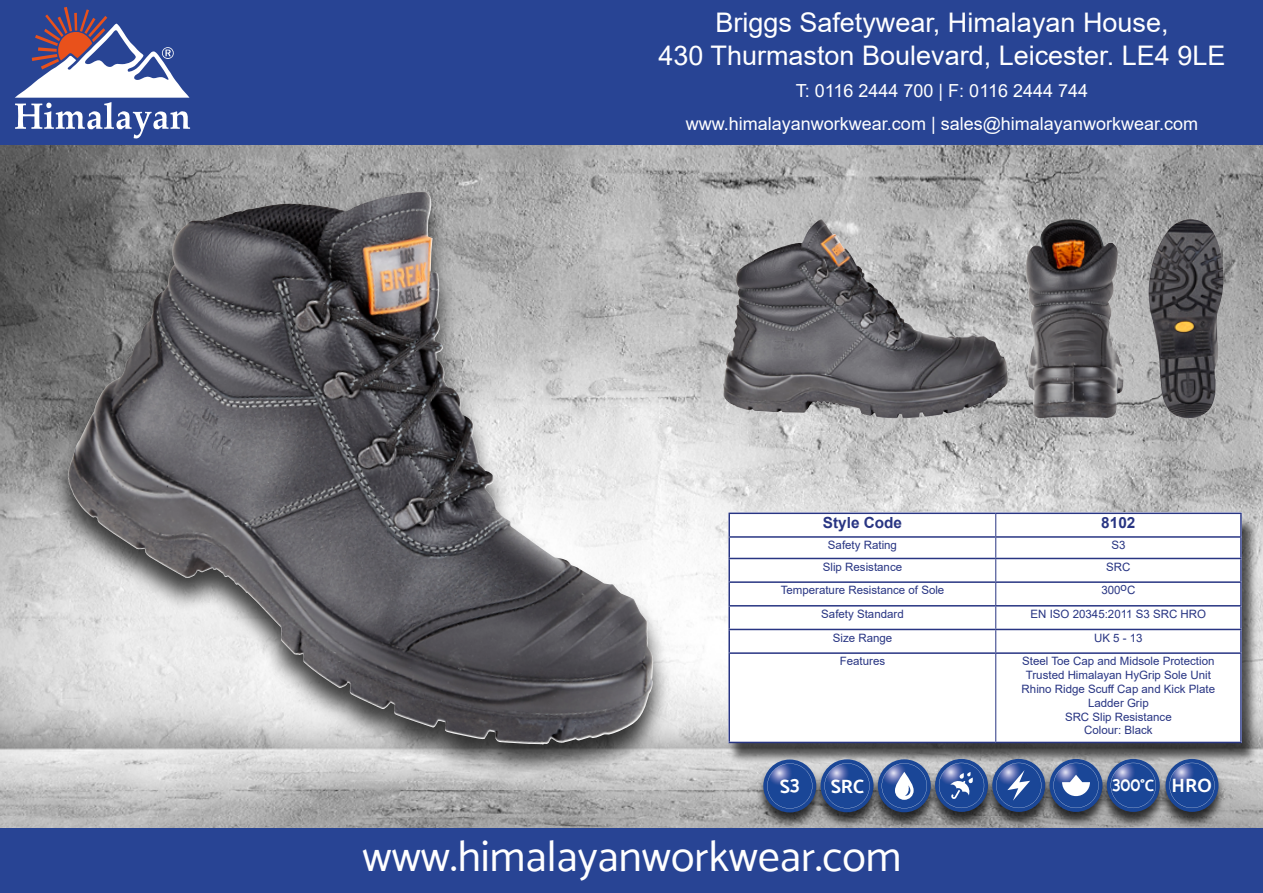
<style>
.page{position:relative;width:1263px;height:893px;background:#fff}
.page>*{position:absolute;margin:0;border:0;box-sizing:border-box;transform-origin:0 0}
.t1{font:43.5px "Catamaran";color:#fff}
.t2{font:27px/32.4px "Arial";color:#fff;text-align:center}
.t3{font:700 19.35px "Catamaran";color:#fff}
.t4{font:18px/32.1px "Arial";color:#fff;text-align:center}
.t5{font:700 15.3px "Arial";color:#283583}
.t6{font:11.55px/13.8px "Arial";color:#283583;text-align:center}
.s1{font-size:21px}
.s2{font-size:19.2px}
.s3{font-size:20.4px}
.s4{font-size:16.5px}
</style>
<div class="page">
<img style="left:0;top:144px;width:1263px;height:684px">
<div style="left:0;top:0;width:1263px;height:144px;background:#284494"></div>
<svg style="left:15px;top:7px;width:175px;height:131px"></svg>
<div style="left:0;top:828px;width:1263px;height:65px;background:#284494"></div>
<div style="left:728px;top:517px;width:529px;height:247px;background:#000;opacity:.65"></div>
<div style="left:728px;top:513px;width:514px;height:230px;background:#fff"></div>
<hr style="left:728px;top:513px;width:268px;height:1px;background:#283583">
<hr style="left:728px;top:514px;width:2px;height:22px;background:#283583">
<hr style="left:996px;top:513px;width:246px;height:1px;background:#283583">
<hr style="left:1240px;top:514px;width:2px;height:22px;background:#283583">
<hr style="left:728px;top:536px;width:268px;height:2px;background:#283583">
<hr style="left:728px;top:538px;width:2px;height:20px;background:#283583">
<hr style="left:996px;top:536px;width:246px;height:2px;background:#283583">
<hr style="left:1240px;top:538px;width:2px;height:20px;background:#283583">
<hr style="left:728px;top:558px;width:268px;height:1px;background:#283583">
<hr style="left:728px;top:559px;width:2px;height:22px;background:#283583">
<hr style="left:996px;top:558px;width:246px;height:1px;background:#283583">
<hr style="left:1240px;top:559px;width:2px;height:22px;background:#283583">
<hr style="left:728px;top:581px;width:268px;height:2px;background:#283583">
<hr style="left:728px;top:583px;width:2px;height:22px;background:#283583">
<hr style="left:996px;top:581px;width:246px;height:2px;background:#283583">
<hr style="left:1240px;top:583px;width:2px;height:22px;background:#283583">
<hr style="left:728px;top:605px;width:268px;height:2px;background:#283583">
<hr style="left:728px;top:607px;width:2px;height:22px;background:#283583">
<hr style="left:996px;top:605px;width:246px;height:2px;background:#283583">
<hr style="left:1240px;top:607px;width:2px;height:22px;background:#283583">
<hr style="left:728px;top:629px;width:268px;height:1px;background:#283583">
<hr style="left:728px;top:630px;width:2px;height:22px;background:#283583">
<hr style="left:996px;top:629px;width:246px;height:1px;background:#283583">
<hr style="left:1240px;top:630px;width:2px;height:22px;background:#283583">
<hr style="left:728px;top:652px;width:268px;height:2px;background:#283583">
<hr style="left:728px;top:654px;width:2px;height:88px;background:#283583">
<hr style="left:996px;top:652px;width:246px;height:2px;background:#283583">
<hr style="left:1240px;top:654px;width:2px;height:88px;background:#283583">
<hr style="left:728px;top:742px;width:268px;height:1px;background:#283583">
<hr style="left:996px;top:742px;width:246px;height:1px;background:#283583">
<svg style="left:995px;top:514px;width:1px;height:138px"></svg>
<hr style="left:995px;top:654px;width:1px;height:88px;background:#283583">
<div style="left:755px;top:760px;width:70px;height:69px;background:#000;opacity:.75"></div>
<svg style="left:763px;top:759px;width:53px;height:53px"></svg>
<svg style="left:767px;top:763px;width:45px;height:46px;background:#31559c"></svg>
<div style="left:812px;top:760px;width:70px;height:69px;background:#000;opacity:.75"></div>
<svg style="left:820px;top:759px;width:53px;height:53px"></svg>
<svg style="left:824px;top:763px;width:45px;height:45px;background:#30559c"></svg>
<div style="left:869px;top:760px;width:70px;height:69px;background:#000;opacity:.75"></div>
<svg style="left:878px;top:759px;width:53px;height:53px"></svg>
<svg style="left:882px;top:763px;width:45px;height:45px;background:#5472ad"></svg>
<div style="left:927px;top:760px;width:69px;height:68px;background:#000;opacity:.75"></div>
<div style="left:935px;top:759px;width:53px;height:53px;background:#1a4697;border-radius:50%"></div>
<svg style="left:939px;top:763px;width:45px;height:45px"></svg>
<div style="left:984px;top:760px;width:70px;height:68px;background:#000;opacity:.75"></div>
<svg style="left:992px;top:759px;width:53px;height:53px"></svg>
<svg style="left:996px;top:763px;width:45px;height:45px;background:#4263a4"></svg>
<div style="left:1041px;top:760px;width:70px;height:68px;background:#000;opacity:.75"></div>
<svg style="left:1049px;top:759px;width:53px;height:53px"></svg>
<svg style="left:1053px;top:763px;width:45px;height:45px"></svg>
<div style="left:1098px;top:760px;width:70px;height:68px;background:#000;opacity:.75"></div>
<div style="left:1107px;top:759px;width:53px;height:53px;background:#1a4697;border-radius:50%"></div>
<svg style="left:1111px;top:763px;width:45px;height:45px"></svg>
<div style="left:49px;top:190px;width:622px;height:590px;background:#000;opacity:.75"></div>
<img style="left:68px;top:192px;width:354px;height:390px">
<div style="left:1157px;top:760px;width:70px;height:68px;background:#000;opacity:.75"></div>
<svg style="left:1165px;top:759px;width:53px;height:53px"></svg>
<svg style="left:1169px;top:763px;width:45px;height:45px;background:#2f549c"></svg>
<img style="left:1026px;top:219px;width:98px;height:199px">
<img style="left:723px;top:219px;width:107px;height:194px">
<img style="left:1148px;top:219px;width:75px;height:199px">
<h2 class="t2" style="left:658px;top:6px;width:568px">Briggs Safetywear, Himalayan House,<br>430 Thurmaston Boulevard, Leicester. LE4 9LE</h2>
<h3 class="t4" style="left:686px;top:75px;width:514px">T: 0116 2444 700 | F: 0116 2444 744 www.himalayanworkwear.com | sales@himalayanworkwear.com</h3>
<h3 class="t5" style="left:823px;top:512px;width:81px">Style Code</h3>
<h3 class="t5" style="left:1101px;top:512px;width:36px">8102</h3>
<p class="t6" style="left:828px;top:538px;width:71px">Safety Rating</p>
<p class="t6" style="left:1111px;top:538px;width:16px">S3</p>
<p class="t6" style="left:823px;top:560px;width:81px">Slip Resistance</p>
<p class="t6" style="left:1106px;top:560px;width:26px">SRC</p>
<p class="t6" style="left:781px;top:583px;width:165px">Temperature Resistance of Sole</p>
<p class="t6" style="left:1101px;top:583px;width:35px">300oC</p>
<p class="t6" style="left:821px;top:607px;width:84px">Safety Standard</p>
<p class="t6" style="left:1030px;top:607px;width:177px">EN ISO 20345:2011 S3 SRC HRO</p>
<p class="t6" style="left:833px;top:631px;width:61px">Size Range</p>
<p class="t6" style="left:1094px;top:631px;width:50px">UK 5 - 13</p>
<p class="t6" style="left:840px;top:654px;width:47px">Features</p>
<p class="t6" style="left:1021px;top:654px;width:195px">Steel Toe Cap and Midsole Protection<br>Trusted Himalayan HyGrip Sole Unit<br>Rhino Ridge Scuff Cap and Kick Plate<br>Ladder Grip<br>SRC Slip Resistance<br>Colour: Black</p>
<h3 class="t3" style="left:780px;top:773px;width:21px">S<span class="s1">3</span></h3>
<h3 class="t3" style="left:831px;top:773px;width:35px">SRC</h3>
<h3 class="t3" style="left:1112px;top:773px;width:101px"><span class="s2">3</span><span class="s3">00</span><span class="s4">°C</span> HRO</h3>
<h1 class="t1" style="left:362px;top:830px;width:540px">www.himalayanworkwear.com</h1>
</div>
